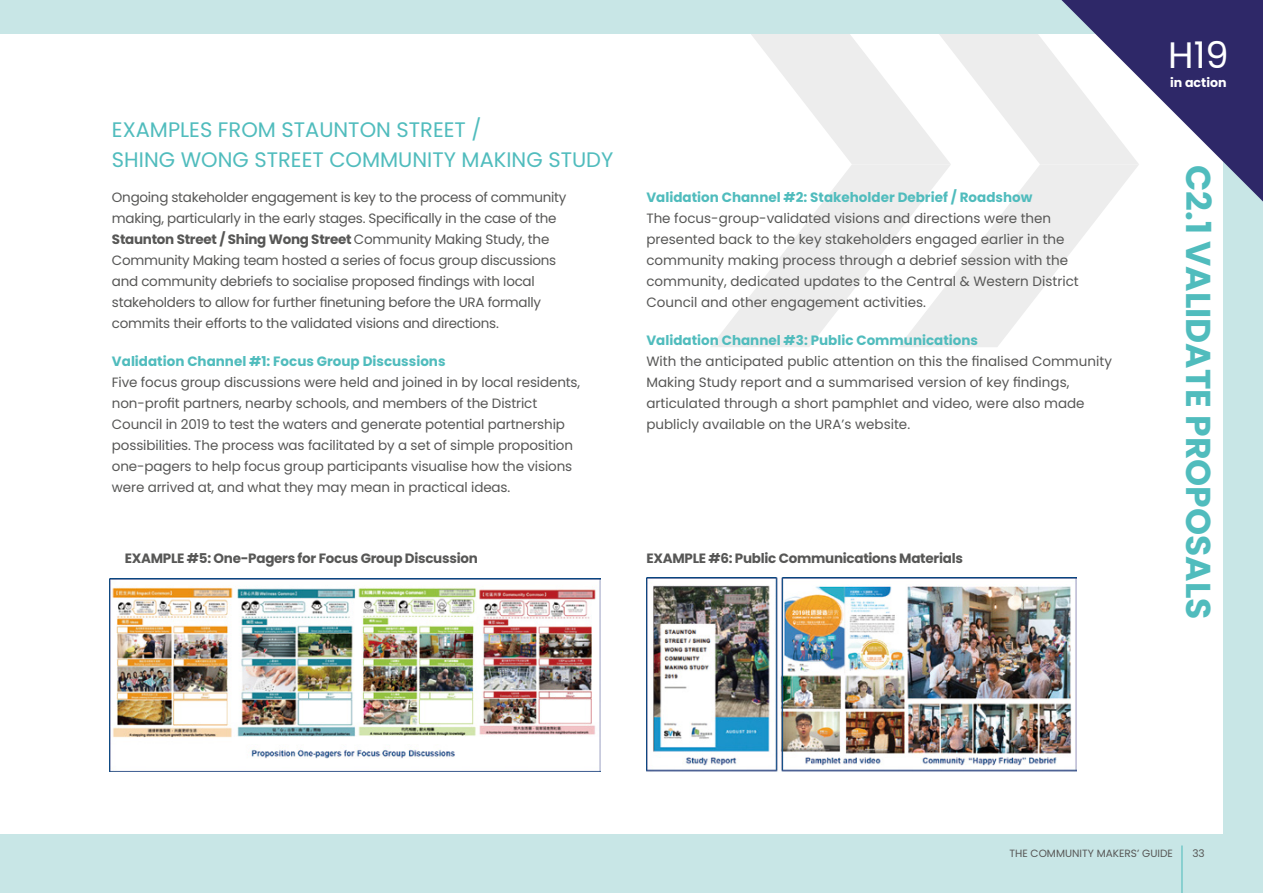
<style>
.page{position:relative;width:1263px;height:893px;background:#c8e6e6}
.page>*{position:absolute;margin:0;border:0;box-sizing:border-box;transform-origin:0 0}
.t1{font:36.75px "Poppins";color:#fff}
.t2{font:700 34.5px "Poppins";color:#50bcbd}
.t3{font:21px/30px "Poppins";color:#50bcbd}
.t4{font:13.5px/21px "Poppins";letter-spacing:-.01em;color:#575756}
.t5{font:700 13.5px "Poppins";color:#50bcbd}
.t6{font:700 13.5px "Poppins";letter-spacing:-.02em;color:#575756}
.t7{font:700 12.6px "Poppins";color:#fff}
.t8{font:10.5px "Poppins";color:#575756}
.s1{font-weight:700}
</style>
<div class="page">
<div style="left:0;top:34px;width:1222px;height:799px;background:#fff"></div>
<hr style="left:1181px;top:845px;width:1px;height:48px;background:#50bcbd">
<img style="left:109px;top:578px;width:491px;height:193px">
<img style="left:646px;top:578px;width:430px;height:194px">
<svg style="left:711px;top:0;width:552px;height:347px"></svg>
<h3 class="t3" style="left:112px;top:115px;width:503px">EXAMPLES FROM STAUNTON STREET /<br>SHING WONG STREET COMMUNITY MAKING STUDY</h3>
<p class="t4" style="left:112px;top:187px;width:456px">Ongoing stakeholder engagement is key to the process of community making, particularly in the early stages. Specifically in the case of the <span class="s1">Staunton Street / Shing Wong Street</span> Community Making Study, the Community Making team hosted a series of focus group discussions and community debriefs to socialise proposed findings with local stakeholders to allow for further finetuning before the URA formally commits their efforts to the validated visions and directions.</p>
<p class="t5" style="left:112px;top:354px;width:335px">Validation Channel #1: Focus Group Discussions</p>
<p class="t4" style="left:112px;top:372px;width:470px">Five focus group discussions were held and joined in by local residents, non-profit partners, nearby schools, and members of the District Council in 2019 to test the waters and generate potential partnership possibilities. The process was facilitated by a set of simple proposition one-pagers to help focus group participants visualise how the visions were arrived at, and what they may mean in practical ideas.</p>
<p class="t5" style="left:646px;top:189px;width:388px">Validation Channel #2: Stakeholder Debrief / Roadshow</p>
<p class="t4" style="left:646px;top:208px;width:434px">The focus-group-validated visions and directions were then presented back to the key stakeholders engaged earlier in the community making process through a debrief session with the community, dedicated updates to the Central &amp; Western District Council and other engagement activities.</p>
<p class="t5" style="left:646px;top:332px;width:333px">Validation Channel #3: Public Communications</p>
<p class="t4" style="left:646px;top:351px;width:467px">With the anticipated public attention on this the finalised Community Making Study report and a summarised version of key findings, articulated through a short pamphlet and video, were also made publicly available on the URA’s website.</p>
<p class="t6" style="left:125px;top:550px;width:355px">EXAMPLE #5: One-Pagers for Focus Group Discussion</p>
<p class="t6" style="left:646px;top:550px;width:318px">EXAMPLE #6: Public Communications Materials</p>
<h1 class="t1" style="left:1168px;top:34px;width:62px">H19</h1>
<p class="t7" style="left:1170px;top:76px;width:58px">in action</p>
<h2 class="t2" style="left:1218px;top:165px;width:456px;rotate:90deg">C2.1 VALIDATE PROPOSALS</h2>
<p class="t8" style="left:1009px;top:847px;width:165px">THE COMMUNITY MAKERS’ GUIDE</p>
<p class="t8" style="left:1192px;top:847px;width:14px">33</p>
</div>
